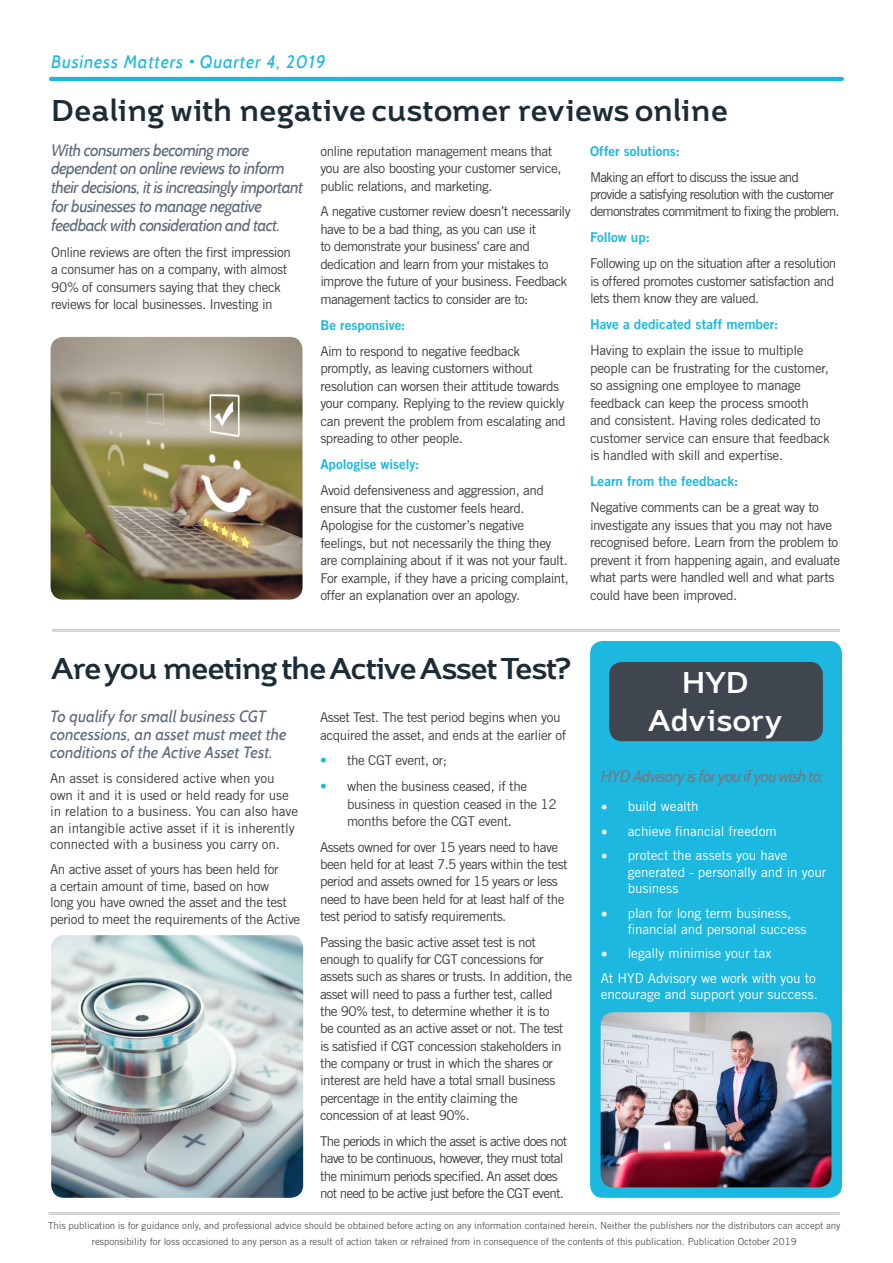
<style>
.page{position:relative;width:893px;height:1263px;background:#fff}
.page>*{position:absolute;margin:0;border:0;box-sizing:border-box;transform-origin:0 0}
.Title_-_Article{font:700 30px "Brisko Sans";letter-spacing:-.01em;color:#1c2c37}
.Title_-_Article-2{font:700 30px "Brisko Sans";letter-spacing:-.03em;color:#1c2c37}
.Title_-_Article-3{font:700 30px/37.5px "Brisko Sans";letter-spacing:.01em;color:#fff;text-align:center}
.t1{font:italic 18px "Cabin";letter-spacing:.045em;color:#1cb8e0}
.Body_Text{font:italic 16.5px/18.8px "Cabin";letter-spacing:-.03em;color:#5c6b7a}
.Body_Text-2{font:italic 16.5px "Cabin";letter-spacing:-.04em;color:#757881}
.Body_Text-3{font:italic 16.35px/18px "Cabin";color:#5c6b7a}
.Body_Text-4{font:13.5px/17.4px "Trade Gothic LT Std";letter-spacing:-.04em;color:#3e3e3f}
.Body_Text-5{font:13.5px/16.2px "Trade Gothic LT Std";letter-spacing:-.005em;color:#fff}
.Body_Text-6{font:13.5px/16.5px "Trade Gothic LT Std";letter-spacing:-.01em;color:#3e3e3f}
.Body_Text-7{font:13.5px/17.4px "Trade Gothic LT Std";letter-spacing:-.06em;color:#3e3e3f}
.Body_Text-8{font:13.5px/17.5px "Trade Gothic LT Std";letter-spacing:-.065em;color:#3e3e3f}
.Body_Text-9{font:13.5px "Trade Gothic LT Std Bd 2";letter-spacing:-.005em;color:#1cb8e0}
.Body_Text-10{font:9.75px/15.9px "Trade Gothic LT Std";letter-spacing:-.01em;color:#57585a;text-align:center}
.s1{font-family:"Minion Pro";font-size:18px}
.s2{color:#1cb8e0}
</style>
<div class="page">
<hr style="left:51px;top:77px;width:791px;height:4px;background:#1cb8e0">
<hr style="left:52px;top:631px;width:788px;height:1px;background:#bbbbc0">
<hr style="left:52px;top:629px;width:788px;height:1px;background:#bbbbc0">
<hr style="left:49px;top:1214px;width:790px;height:1px;background:#bbbbc0">
<hr style="left:49px;top:1212px;width:790px;height:1px;background:#bbbbc0">
<div style="left:590px;top:641px;width:252px;height:557px;background:#1cb8e0;border-radius:13px"></div>
<img style="left:51px;top:337px;width:252px;height:263px">
<img style="left:51px;top:935px;width:252px;height:263px">
<div style="left:609px;top:662px;width:214px;height:79px;background:#3f4650;border-radius:13px"></div>
<img style="left:601px;top:1012px;width:230px;height:175px">
<p class="t1" style="left:51px;top:51px;width:276px">Business Matters Quarter 4, 2019</p>
<p class="Title_-_Article" style="left:51px;top:91px;width:678px">Dealing with negative customer reviews online</p>
<p class="Body_Text-9" style="left:590px;top:142px;width:91px">Offer solutions:</p>
<p class="Body_Text-8" style="left:590px;top:168px;width:251px">Making an effort to discuss the issue and provide a satisfying resolution with the customer demonstrates commitment to fixing the problem.</p>
<p class="Body_Text-9" style="left:590px;top:229px;width:61px">Follow up:</p>
<p class="Body_Text-4" style="left:590px;top:255px;width:248px">Following up on the situation after a resolution is offered promotes customer satisfaction and lets them know they are valued.</p>
<p class="Body_Text-9" style="left:590px;top:316px;width:190px">Have a dedicated staff member:</p>
<p class="Body_Text-4" style="left:590px;top:342px;width:241px">Having to explain the issue to multiple people can be frustrating for the customer, so assigning one employee to manage feedback can keep the process smooth and consistent. Having roles dedicated to customer service can ensure that feedback is handled with skill and expertise.</p>
<p class="Body_Text-9" style="left:590px;top:473px;width:150px">Learn from the feedback:</p>
<p class="Body_Text-4" style="left:590px;top:498px;width:252px">Negative comments can be a great way to investigate any issues that you may not have recognised before. Learn from the problem to prevent it from happening again, and evaluate what parts were handled well and what parts could have been improved.</p>
<p class="Body_Text" style="left:51px;top:140px;width:253px">With consumers becoming more dependent on online reviews to inform their decisions, it is increasingly important for businesses to manage negative feedback with consideration and tact.</p>
<p class="Body_Text-4" style="left:51px;top:243px;width:241px">Online reviews are often the first impression a consumer has on a company, with almost 90% of consumers saying that they check reviews for local businesses. Investing in</p>
<p class="Body_Text-4" style="left:320px;top:142px;width:243px">online reputation management means that you are also boosting your customer service, public relations, and marketing.</p>
<p class="Body_Text-4" style="left:320px;top:203px;width:252px">A negative customer review doesn’t necessarily have to be a bad thing, as you can use it<br>to demonstrate your business’ care and dedication and learn from your mistakes to improve the future of your business. Feedback management tactics to consider are to:</p>
<p class="Body_Text-9" style="left:320px;top:317px;width:86px">Be responsive:</p>
<p class="Body_Text-4" style="left:320px;top:342px;width:247px">Aim to respond to negative feedback promptly, as leaving customers without resolution can worsen their attitude towards your company. Replying to the review quickly can prevent the problem from escalating and spreading to other people.</p>
<p class="Body_Text-9" style="left:320px;top:456px;width:100px">Apologise wisely:</p>
<p class="Body_Text-4" style="left:320px;top:481px;width:250px">Avoid defensiveness and aggression, and ensure that the customer feels heard.<br>Apologise for the customer’s negative feelings, but not necessarily the thing they are complaining about if it was not your fault.<br>For example, if they have a pricing complaint, offer an explanation over an apology.</p>
<p class="Title_-_Article-2" style="left:51px;top:650px;width:522px">Are you meeting the Active Asset Test?</p>
<p class="Body_Text-3" style="left:50px;top:707px;width:238px">To qualify for small business CGT concessions, an asset must meet the conditions of the Active Asset Test.</p>
<p class="Body_Text-6" style="left:50px;top:770px;width:250px">An asset is considered active when you own it and it is used or held ready for use in relation to a business. You can also have an intangible active asset if it is inherently connected with a business you carry on.</p>
<p class="Body_Text-4" style="left:50px;top:861px;width:252px;line-height:16.6px">An active asset of yours has been held for<br>a certain amount of time, based on how<br>long you have owned the asset and the test period to meet the requirements of the Active</p>
<p class="Title_-_Article-3" style="left:648px;top:663px;width:135px">HYD<br>Advisory</p>
<p class="Body_Text-2" style="left:601px;top:766px;width:225px">HYD Advisory is for you if you wish to:</p>
<p class="Body_Text-5" style="left:601px;top:798px;width:100px"><span class="s1">•</span> build wealth</p>
<p class="Body_Text-5" style="left:601px;top:823px;width:177px"><span class="s1">•</span> achieve financial freedom</p>
<p class="Body_Text-5" style="left:628px;top:847px;width:200px;text-indent:-27px"><span class="s1">•</span> protect the assets you have generated - personally and in your business</p>
<p class="Body_Text-5" style="left:628px;top:904px;width:180px;text-indent:-27px"><span class="s1">•</span> plan for long term business, financial and personal success</p>
<p class="Body_Text-5" style="left:601px;top:945px;width:172px"><span class="s1">•</span> legally minimise your tax</p>
<p class="Body_Text-5" style="left:601px;top:970px;width:219px">At HYD Advisory we work with you to encourage and support your success.</p>
<p class="Body_Text-4" style="left:320px;top:709px;width:248px">Asset Test. The test period begins when you acquired the asset, and ends at the earlier of</p>
<p class="Body_Text-4" style="left:320px;top:752px;width:128px"><span class="s2">•</span> the CGT event, or;</p>
<p class="Body_Text-4" style="left:347px;top:777px;width:211px;text-indent:-27px"><span class="s2">•</span> when the business ceased, if the business in question ceased in the 12 months before the CGT event.</p>
<p class="Body_Text-4" style="left:320px;top:838px;width:249px">Assets owned for over 15 years need to have been held for at least 7.5 years within the test period and assets owned for 15 years or less need to have been held for at least half of the test period to satisfy requirements.</p>
<p class="Body_Text-4" style="left:320px;top:933px;width:254px">Passing the basic active asset test is not enough to qualify for CGT concessions for assets such as shares or trusts. In addition, the asset will need to pass a further test, called the 90% test, to determine whether it is to<br>be counted as an active asset or not. The test is satisfied if CGT concession stakeholders in the company or trust in which the shares or interest are held have a total small business percentage in the entity claiming the concession of at least 90%.</p>
<p class="Body_Text-7" style="left:320px;top:1132px;width:249px">The periods in which the asset is active does not have to be continuous, however, they must total the minimum periods specified. An asset does not need to be active just before the CGT event.</p>
<p class="Body_Text-10" style="left:48px;top:1218px;width:794px">This publication is for guidance only, and professional advice should be obtained before acting on any information contained herein. Neither the publishers nor the distributors can accept any responsibility for loss occasioned to any person as a result of action taken or refrained from in consequence of the contents of this publication. Publication October 2019</p>
</div>
